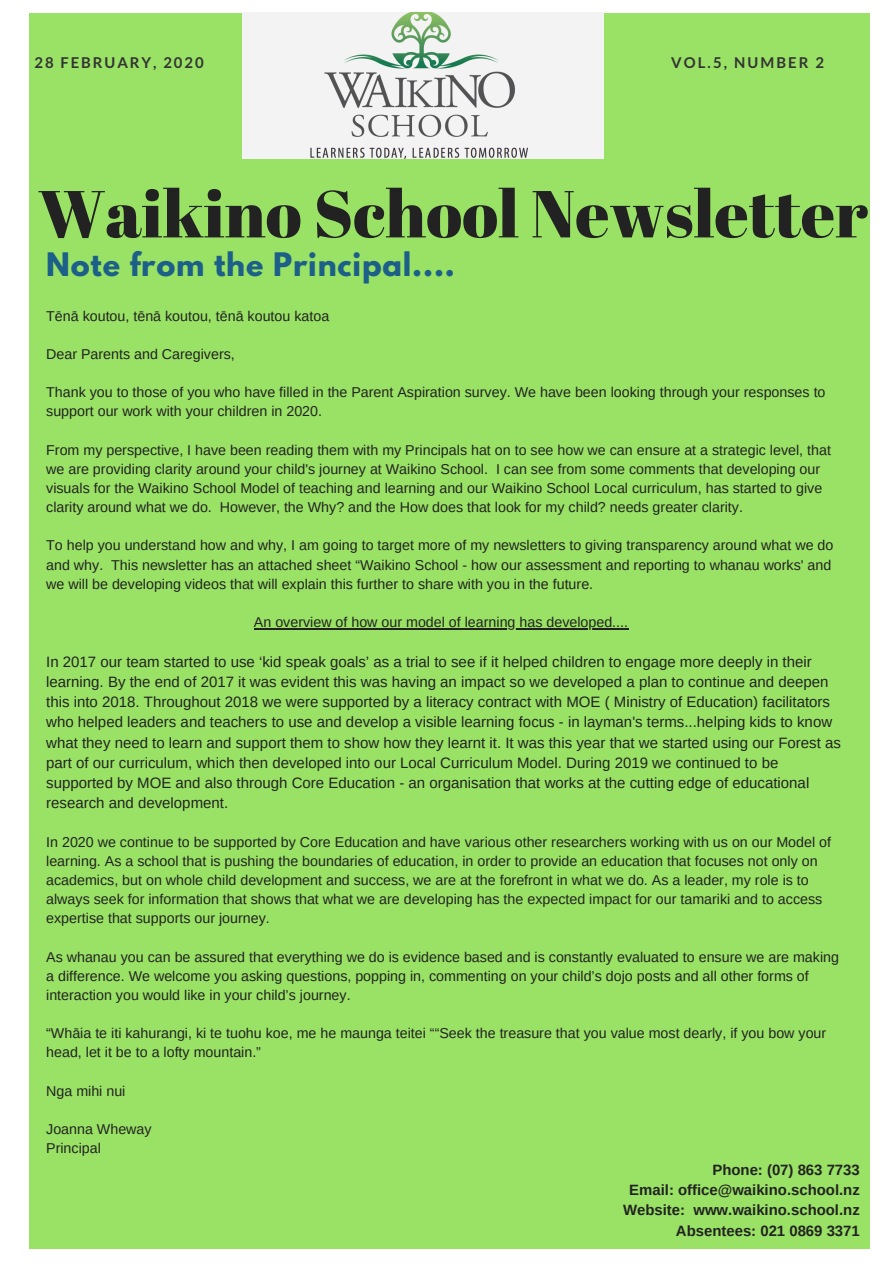
<style>
.page{position:relative;width:894px;height:1264px;background:#fff}
.page>*{position:absolute;margin:0;border:0;box-sizing:border-box;transform-origin:0 0}
.t1{font:66.3px "Abril Fatface";color:#222}
.t2{font:700 28.65px "League Spartan";letter-spacing:.03em;color:#1c5f88}
.t3{font:15px/20.2px "Arimo";color:#222}
.t4{font:700 14.85px/20.2px "Arimo";color:#222;text-align:right}
.t5{font:700 14.85px "Lato";letter-spacing:.13em;color:#333}
.t6{font:14.25px/19.2px "Arimo";color:#222}
</style>
<div class="page">
<div style="left:30px;top:13px;width:840px;height:1235px;background:#99e265"></div>
<img style="left:243px;top:13px;width:360px;height:145px">
<hr style="left:254px;top:628px;width:374px;height:1px;background:#222">
<p class="t5" style="left:34px;top:53px;width:171px">28 FEBRUARY, 2020</p>
<p class="t5" style="left:671px;top:53px;width:154px">VOL.5, NUMBER 2</p>
<h1 class="t1" style="left:38px;top:167px;width:831px">Waikino School Newsletter</h1>
<h2 class="t2" style="left:46px;top:250px;width:410px">Note from the Principal....</h2>
<p class="t6" style="left:46px;top:306px;width:284px">Tēnā koutou, tēnā koutou, tēnā koutou katoa</p>
<p class="t6" style="left:46px;top:344px;width:190px">Dear Parents and Caregivers,</p>
<p class="t6" style="left:46px;top:383px;width:780px">Thank you to those of you who have filled in the Parent Aspiration survey. We have been looking through your responses to support our work with your children in 2020.</p>
<p class="t6" style="left:46px;top:440px;width:786px">From my perspective, I have been reading them with my Principals hat on to see how we can ensure at a strategic level, that we are providing clarity around your child's journey at Waikino School. I can see from some comments that developing our visuals for the Waikino School Model of teaching and learning and our Waikino School Local curriculum, has started to give clarity around what we do. However, the Why? and the How does that look for my child? needs greater clarity.</p>
<p class="t6" style="left:46px;top:536px;width:788px">To help you understand how and why, I am going to target more of my newsletters to giving transparency around what we do and why. This newsletter has an attached sheet “Waikino School - how our assessment and reporting to whanau works' and we will be developing videos that will explain this further to share with you in the future.</p>
<p class="t6" style="left:254px;top:612px;width:375px">An overview of how our model of learning has developed....</p>
<p class="t3" style="left:46px;top:651px;width:796px">In 2017 our team started to use ‘kid speak goals’ as a trial to see if it helped children to engage more deeply in their learning. By the end of 2017 it was evident this was having an impact so we developed a plan to continue and deepen this into 2018. Throughout 2018 we were supported by a literacy contract with MOE ( Ministry of Education) facilitators who helped leaders and teachers to use and develop a visible learning focus - in layman's terms...helping kids to know what they need to learn and support them to show how they learnt it. It was this year that we started using our Forest as part of our curriculum, which then developed into our Local Curriculum Model. During 2019 we continued to be supported by MOE and also through Core Education - an organisation that works at the cutting edge of educational research and development.</p>
<p class="t6" style="left:46px;top:832px;width:786px">In 2020 we continue to be supported by Core Education and have various other researchers working with us on our Model of learning. As a school that is pushing the boundaries of education, in order to provide an education that focuses not only on academics, but on whole child development and success, we are at the forefront in what we do. As a leader, my role is to always seek for information that shows that what we are developing has the expected impact for our tamariki and to access expertise that supports our journey.</p>
<p class="t6" style="left:46px;top:947px;width:794px">As whanau you can be assured that everything we do is evidence based and is constantly evaluated to ensure we are making a difference. We welcome you asking questions, popping in, commenting on your child’s dojo posts and all other forms of interaction you would like in your child’s journey.</p>
<p class="t6" style="left:46px;top:1023px;width:781px">“Whāia te iti kahurangi, ki te tuohu koe, me he maunga teitei ““Seek the treasure that you value most dearly, if you bow your head, let it be to a lofty mountain.”</p>
<p class="t6" style="left:46px;top:1081px;width:81px">Nga mihi nui</p>
<p class="t6" style="left:46px;top:1119px;width:107px">Joanna Wheway<br>Principal</p>
<p class="t4" style="left:623px;top:1159px;width:238px">Phone: (07) 863 7733<br>Email: office@waikino.school.nz<br>Website: www.waikino.school.nz<br>Absentees: 021 0869 3371</p>
</div>
